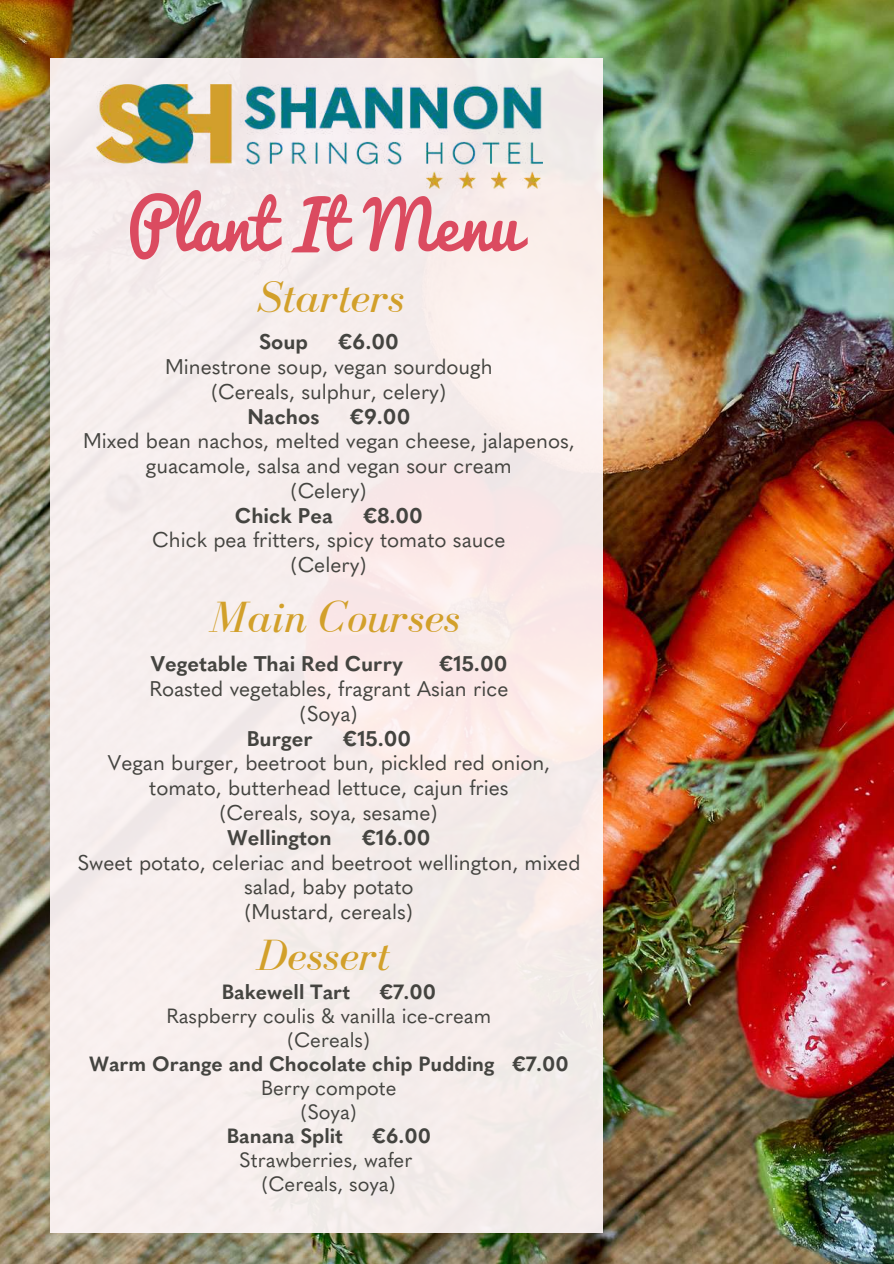
<style>
.page{position:relative;width:894px;height:1264px;background:#fff}
.page>*{position:absolute;margin:0;border:0;box-sizing:border-box;transform-origin:0 0}
.t1{font:65.4px "Pacifico";color:#db4b60}
.t2{font:italic 45px "Bodoni FLF";color:#d2a02a}
.t3{font:21px/24.8px "Quasimoda";color:#444440;text-align:center}
.t4{font:700 21px "Quasimoda";color:#444440}
.t5{font:20.4px/24px "Quasimoda";color:#444440;text-align:center}
.t6{font:700 20.4px "Quasimoda";color:#444440}
</style>
<div class="page">
<img style="left:0;top:0;width:893px;height:1263px">
<div style="left:50px;top:58px;width:552px;height:1173px;background:#f6edec"></div>
<img style="left:96px;top:85px;width:446px;height:103px">
<h1 class="t1" style="left:127px;top:190px;width:394px">Plant It Menu</h1>
<h2 class="t2" style="left:257px;top:273px;width:149px">Starters</h2>
<p class="t4" style="left:259px;top:333px;width:51px">Soup</p>
<p class="t4" style="left:338px;top:333px;width:62px">€6.00</p>
<p class="t3" style="left:165px;top:356px;width:329px">Minestrone soup, vegan sourdough (Cereals, sulphur, celery)</p>
<p class="t4" style="left:247px;top:407px;width:74px">Nachos</p>
<p class="t4" style="left:349px;top:407px;width:62px">€9.00</p>
<p class="t3" style="left:83px;top:430px;width:493px">Mixed bean nachos, melted vegan cheese, jalapenos, guacamole, salsa and vegan sour cream<br>(Celery)</p>
<p class="t4" style="left:235px;top:506px;width:99px">Chick Pea</p>
<p class="t4" style="left:362px;top:506px;width:62px">€8.00</p>
<p class="t3" style="left:152px;top:529px;width:354px">Chick pea fritters, spicy tomato sauce (Celery)</p>
<h2 class="t2" style="left:210px;top:593px;width:251px">Main Courses</h2>
<p class="t4" style="left:150px;top:655px;width:254px">Vegetable Thai Red Curry</p>
<p class="t4" style="left:439px;top:655px;width:70px">€15.00</p>
<p class="t3" style="left:149px;top:678px;width:360px">Roasted vegetables, fragrant Asian rice (Soya)</p>
<p class="t4" style="left:246px;top:729px;width:68px">Burger</p>
<p class="t4" style="left:342px;top:729px;width:70px">€15.00</p>
<p class="t3" style="left:108px;top:752px;width:444px">Vegan burger, beetroot bun, pickled red onion, tomato, butterhead lettuce, cajun fries (Cereals, soya, sesame)</p>
<p class="t4" style="left:227px;top:828px;width:106px">Wellington</p>
<p class="t4" style="left:361px;top:828px;width:70px">€16.00</p>
<p class="t3" style="left:77px;top:851px;width:504px">Sweet potato, celeriac and beetroot wellington, mixed salad, baby potato<br>(Mustard, cereals)</p>
<h2 class="t2" style="left:257px;top:930px;width:134px">Dessert</h2>
<p class="t6" style="left:222px;top:983px;width:130px">Bakewell Tart</p>
<p class="t6" style="left:379px;top:983px;width:58px">€7.00</p>
<p class="t5" style="left:166px;top:1005px;width:326px">Raspberry coulis &amp; vanilla ice-cream (Cereals)</p>
<p class="t6" style="left:89px;top:1055px;width:481px">Warm Orange and Chocolate chip Pudding €7.00</p>
<p class="t5" style="left:261px;top:1077px;width:137px">Berry compote (Soya)</p>
<p class="t6" style="left:227px;top:1127px;width:118px">Banana Split</p>
<p class="t6" style="left:372px;top:1127px;width:61px">€6.00</p>
<p class="t5" style="left:239px;top:1149px;width:175px">Strawberries, wafer (Cereals, soya)</p>
</div>
